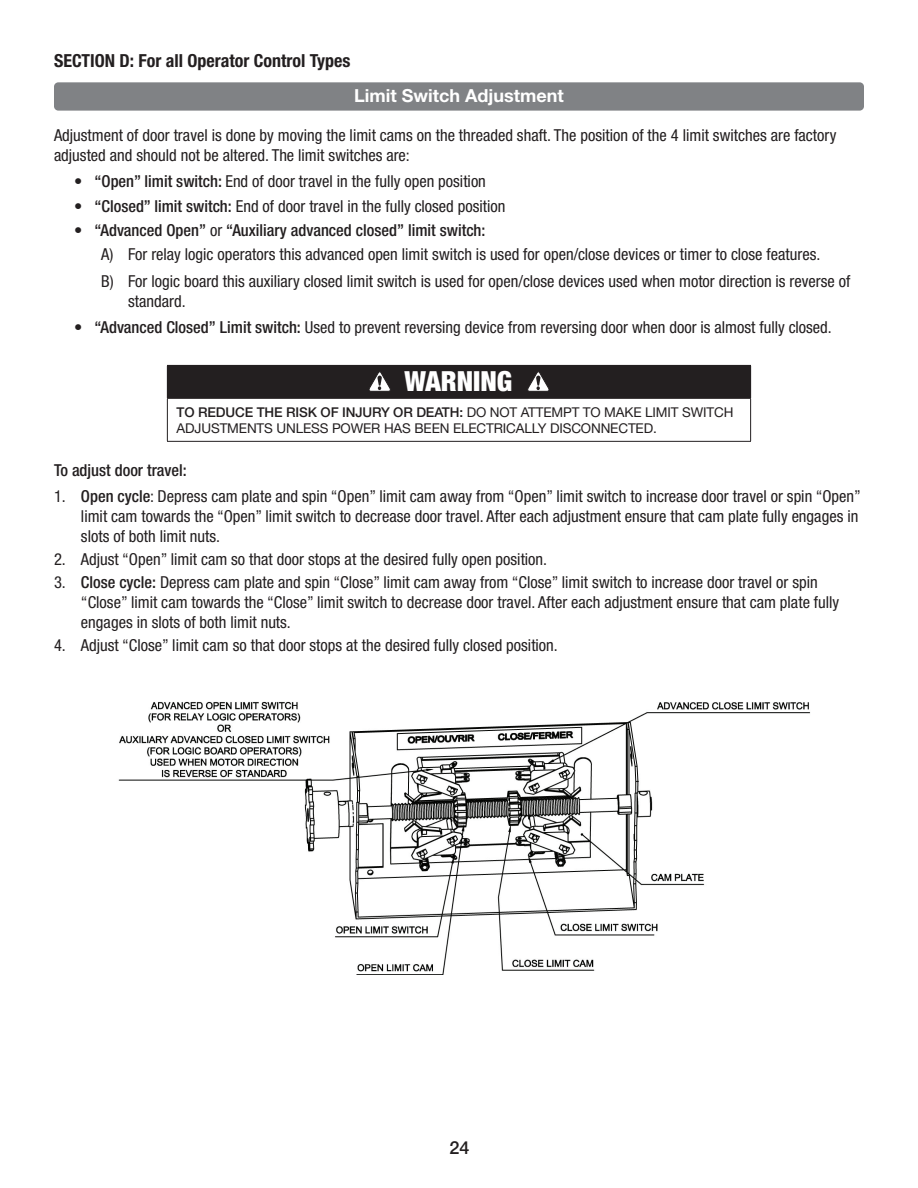
<style>
.page{position:relative;width:918px;height:1188px;background:#fff}
.page>*{position:absolute;margin:0;border:0;box-sizing:border-box;transform-origin:0 0}
.t1{font:900 condensed 27.75px "Helvetica Neue LT Std";color:#fff}
.t2{font:700 condensed 18px "Helvetica Neue LT Std";color:#231f20}
.t3{font:700 18px "Helvetica Neue LT Std";color:#fff}
.t4{font:500 18px "Helvetica Neue LT Std";color:#231f20}
.t5{font:condensed 16.5px/19.8px "Helvetica Neue LT Std";color:#231f20}
.t6{font:500 condensed 16.5px "Helvetica Neue LT Std";color:#231f20}
.t7{font:13.5px/16.2px "Helvetica Neue LT Std";letter-spacing:-.01em;color:#231f20}
.s1{font-weight:500}
</style>
<div class="page">
<div style="left:54px;top:82px;width:810px;height:29px;background:#808285;border-radius:4px"></div>
<div style="left:167px;top:365px;width:584px;height:33px;background:#231f20"></div>
<hr style="left:167px;top:398px;width:584px;height:1px;background:#231f20">
<hr style="left:167px;top:399px;width:1px;height:42px;background:#231f20">
<hr style="left:750px;top:399px;width:1px;height:42px;background:#231f20">
<hr style="left:167px;top:441px;width:584px;height:1px;background:#231f20">
<svg style="left:369px;top:372px;width:22px;height:20px"></svg>
<svg style="left:527px;top:372px;width:22px;height:20px"></svg>
<img style="left:118px;top:701px;width:693px;height:274px">
<p class="t2" style="left:54px;top:50px;width:298px">SECTION D: For all Operator Control Types</p>
<p class="t3" style="left:354px;top:84px;width:211px">Limit Switch Adjustment</p>
<p class="t5" style="left:54px;top:125px;width:784px">Adjustment of door travel is done by moving the limit cams on the threaded shaft. The position of the 4 limit switches are factory adjusted and should not be altered. The limit switches are:</p>
<p class="t5" style="left:74px;top:171px;width:413px">• <span class="s1">“Open” limit switch:</span> End of door travel in the fully open position</p>
<p class="t5" style="left:74px;top:196px;width:433px">• <span class="s1">“Closed” limit switch:</span> End of door travel in the fully closed position</p>
<p class="t5" style="left:101px;top:218px;width:721px;line-height:24.5px;text-indent:-27px">• <span class="s1">“Advanced Open”</span> or <span class="s1">“Auxiliary advanced closed” limit switch:<br></span>A) For relay logic operators this advanced open limit switch is used for open/close devices or timer to close features.</p>
<p class="t5" style="left:128px;top:271px;width:724px;text-indent:-27px">B) For logic board this auxiliary closed limit switch is used for open/close devices used when motor direction is reverse of standard.</p>
<p class="t5" style="left:74px;top:317px;width:759px">• <span class="s1">“Advanced Closed” Limit switch:</span> Used to prevent reversing device from reversing door when door is almost fully closed.</p>
<h1 class="t1" style="left:405px;top:364px;width:109px">WARNING</h1>
<p class="t7" style="left:177px;top:403px;width:558px"><span class="s1">TO REDUCE THE RISK OF INJURY OR DEATH:</span> DO NOT ATTEMPT TO MAKE LIMIT SWITCH<br>ADJUSTMENTS UNLESS POWER HAS BEEN ELECTRICALLY DISCONNECTED.</p>
<p class="t6" style="left:54px;top:460px;width:134px">To adjust door travel:</p>
<p class="t5" style="left:81px;top:486px;width:781px;text-indent:-27px">1. <span class="s1">Open cycle</span>: Depress cam plate and spin “Open” limit cam away from “Open” limit switch to increase door travel or spin “Open” limit cam towards the “Open” limit switch to decrease door travel. After each adjustment ensure that cam plate fully engages in slots of both limit nuts.</p>
<p class="t5" style="left:54px;top:549px;width:495px">2. Adjust “Open” limit cam so that door stops at the desired fully open position.</p>
<p class="t5" style="left:81px;top:573px;width:760px;text-indent:-27px">3. <span class="s1">Close cycle:</span> Depress cam plate and spin “Close” limit cam away from “Close” limit switch to increase door travel or spin “Close” limit cam towards the “Close” limit switch to decrease door travel. After each adjustment ensure that cam plate fully engages in slots of both limit nuts.</p>
<p class="t5" style="left:54px;top:635px;width:505px">4. Adjust “Close” limit cam so that door stops at the desired fully closed position.</p>
<p class="t4" style="left:450px;top:1137px;width:22px">24</p>
</div>
